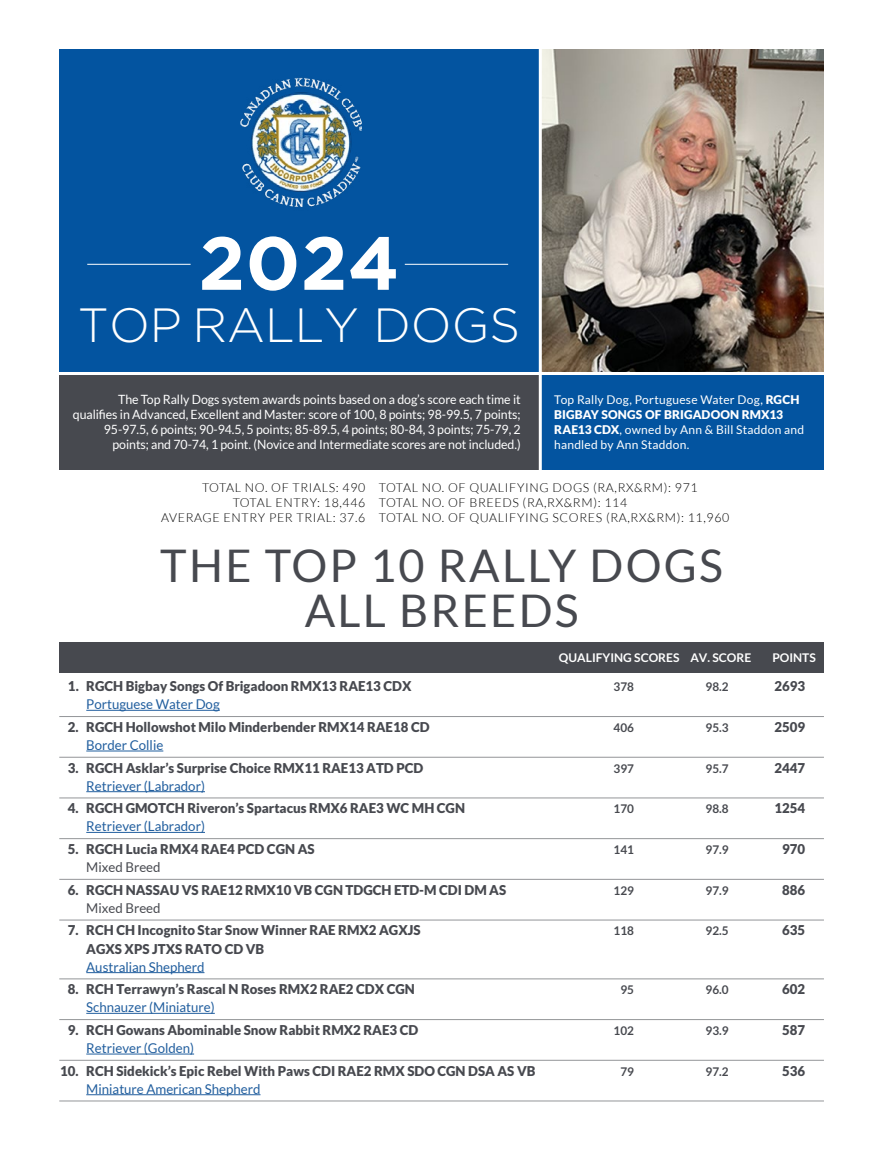
<style>
.page{position:relative;width:878px;height:1161px;background:#fff}
.page>*{position:absolute;margin:0;border:0;box-sizing:border-box;transform-origin:0 0}
.t1{font:700 75px "Gotham";color:#fff}
.t2{font:300 48px "Gotham";color:#fff}
.t3{font:45px/45px "Lato";letter-spacing:.05em;color:#47494f;text-align:center}
.t4{font:900 13.5px "Lato";color:#47494f}
.t5{font:13.5px "Lato";color:#215e9e}
.t6{font:13.5px "Lato";color:#47494f}
.t7{font:12.75px/15px "Lato";letter-spacing:-.005em;color:#fff;text-align:right}
.t8{font:300 12.3px/15.3px "Lato";letter-spacing:.055em;color:#000;text-align:right}
.t9{font:12px/15px "Lato";letter-spacing:.02em;color:#fff}
.t10{font:700 12px "Lato";color:#47494f}
.t11{font:700 12px "Lato";color:#fff}
.s1{font-weight:900}
</style>
<div class="page">
<div style="left:59px;top:642px;width:765px;height:31px;background:#47494f"></div>
<div style="left:59px;top:374px;width:481px;height:96px;background:#47494f"></div>
<div style="left:540px;top:374px;width:284px;height:96px;background:#0354a0"></div>
<hr style="left:48px;top:372px;width:784px;height:3px;background:#fff">
<div style="left:59px;top:50px;width:479px;height:322px;background:#0354a0"></div>
<hr style="left:87px;top:264px;width:104px;height:1px;background:#fff">
<hr style="left:405px;top:264px;width:103px;height:1px;background:#fff">
<img style="left:240px;top:77px;width:122px;height:130px">
<img style="left:542px;top:50px;width:282px;height:322px">
<hr style="left:59px;top:716px;width:765px;height:1px;background:#939598">
<hr style="left:86px;top:710px;width:134px;height:1px;background:#215e9e">
<hr style="left:59px;top:757px;width:765px;height:1px;background:#939598">
<hr style="left:86px;top:751px;width:77px;height:1px;background:#215e9e">
<hr style="left:59px;top:798px;width:765px;height:1px;background:#939598">
<hr style="left:86px;top:791px;width:119px;height:1px;background:#215e9e">
<hr style="left:59px;top:838px;width:765px;height:1px;background:#939598">
<hr style="left:86px;top:832px;width:119px;height:1px;background:#215e9e">
<hr style="left:59px;top:879px;width:765px;height:1px;background:#939598">
<hr style="left:59px;top:920px;width:765px;height:1px;background:#939598">
<hr style="left:59px;top:979px;width:765px;height:1px;background:#939598">
<hr style="left:86px;top:972px;width:118px;height:1px;background:#215e9e">
<hr style="left:59px;top:1019px;width:765px;height:1px;background:#939598">
<hr style="left:86px;top:1013px;width:129px;height:1px;background:#215e9e">
<hr style="left:59px;top:1060px;width:765px;height:1px;background:#939598">
<hr style="left:86px;top:1054px;width:108px;height:1px;background:#215e9e">
<hr style="left:59px;top:1101px;width:765px;height:1px;background:#939598">
<hr style="left:86px;top:1094px;width:174px;height:1px;background:#215e9e">
<svg style="left:538px;top:49px;width:4px;height:421px"></svg>
<h1 class="t1" style="left:198px;top:220px;width:202px">2024</h1>
<h2 class="t2" style="left:78px;top:299px;width:444px">TOP RALLY DOGS</h2>
<p class="t7" style="left:73px;top:392px;width:449px">The Top Rally Dogs system awards points based on a dog’s score each time it qualifies in Advanced, Excellent and Master: score of 100, 8 points; 98-99.5, 7 points; 95-97.5, 6 points; 90-94.5, 5 points; 85-89.5, 4 points; 80-84, 3 points; 75-79, 2 points; and 70-74, 1 point. (Novice and Intermediate scores are not included.)</p>
<p class="t9" style="left:554px;top:392px;width:251px">Top Rally Dog, Portuguese Water Dog, <span class="s1">RGCH BIGBAY SONGS OF BRIGADOON RMX13<br>RAE13 CDX</span>, owned by Ann &amp; Bill Staddon and handled by Ann Staddon.</p>
<p class="t8" style="left:161px;top:480px;width:206px">TOTAL NO. OF TRIALS: 490<br>TOTAL ENTRY: 18,446<br>AVERAGE ENTRY PER TRIAL: 37.6</p>
<p class="t8" style="left:379px;top:480px;width:352px;text-align:left">TOTAL NO. OF QUALIFYING DOGS (RA,RX&amp;RM): 971<br>TOTAL NO. OF BREEDS (RA,RX&amp;RM): 114<br>TOTAL NO. OF QUALIFYING SCORES (RA,RX&amp;RM): 11,960</p>
<h3 class="t3" style="left:160px;top:543px;width:564px">THE TOP 10 RALLY DOGS<br>ALL BREEDS</h3>
<p class="t11" style="left:559px;top:651px;width:194px">QUALIFYING SCORES AV. SCORE</p>
<p class="t11" style="left:772px;top:651px;width:45px">POINTS</p>
<p class="t4" style="left:68px;top:678px;width:345px">1. RGCH Bigbay Songs Of Brigadoon RMX13 RAE13 CDX</p>
<p class="t10" style="left:613px;top:680px;width:22px">378</p>
<p class="t10" style="left:705px;top:680px;width:25px">98.2</p>
<p class="t4" style="left:774px;top:678px;width:32px">2693</p>
<p class="t5" style="left:86px;top:697px;width:135px">Portuguese Water Dog</p>
<p class="t4" style="left:68px;top:719px;width:363px">2. RGCH Hollowshot Milo Minderbender RMX14 RAE18 CD</p>
<p class="t10" style="left:613px;top:721px;width:22px">406</p>
<p class="t10" style="left:705px;top:721px;width:25px">95.3</p>
<p class="t4" style="left:774px;top:719px;width:32px">2509</p>
<p class="t5" style="left:86px;top:738px;width:79px">Border Collie</p>
<p class="t4" style="left:68px;top:760px;width:357px">3. RGCH Asklar’s Surprise Choice RMX11 RAE13 ATD PCD</p>
<p class="t10" style="left:613px;top:761px;width:22px">397</p>
<p class="t10" style="left:705px;top:761px;width:25px">95.7</p>
<p class="t4" style="left:774px;top:760px;width:32px">2447</p>
<p class="t5" style="left:86px;top:778px;width:120px">Retriever (Labrador)</p>
<p class="t4" style="left:68px;top:800px;width:398px">4. RGCH GMOTCH Riveron’s Spartacus RMX6 RAE3 WC MH CGN</p>
<p class="t10" style="left:613px;top:802px;width:22px">170</p>
<p class="t10" style="left:705px;top:802px;width:25px">98.8</p>
<p class="t4" style="left:774px;top:800px;width:32px">1254</p>
<p class="t5" style="left:86px;top:819px;width:120px">Retriever (Labrador)</p>
<p class="t4" style="left:68px;top:841px;width:248px">5. RGCH Lucia RMX4 RAE4 PCD CGN AS</p>
<p class="t10" style="left:613px;top:843px;width:22px">141</p>
<p class="t10" style="left:705px;top:843px;width:25px">97.9</p>
<p class="t4" style="left:782px;top:841px;width:25px">970</p>
<p class="t6" style="left:86px;top:860px;width:76px">Mixed Breed</p>
<p class="t4" style="left:68px;top:882px;width:440px">6. RGCH NASSAU VS RAE12 RMX10 VB CGN TDGCH ETD-M CDI DM AS</p>
<p class="t10" style="left:613px;top:883px;width:22px">129</p>
<p class="t10" style="left:705px;top:883px;width:25px">97.9</p>
<p class="t4" style="left:782px;top:882px;width:25px">886</p>
<p class="t6" style="left:86px;top:900px;width:76px">Mixed Breed</p>
<p class="t4" style="left:68px;top:923px;width:354px">7. RCH CH Incognito Star Snow Winner RAE RMX2 AGXJS</p>
<p class="t10" style="left:613px;top:924px;width:22px">118</p>
<p class="t10" style="left:705px;top:924px;width:25px">92.5</p>
<p class="t4" style="left:782px;top:923px;width:25px">635</p>
<p class="t4" style="left:86px;top:941px;width:179px">AGXS XPS JTXS RATO CD VB</p>
<p class="t5" style="left:86px;top:959px;width:120px">Australian Shepherd</p>
<p class="t4" style="left:68px;top:981px;width:348px">8. RCH Terrawyn’s Rascal N Roses RMX2 RAE2 CDX CGN</p>
<p class="t10" style="left:620px;top:983px;width:15px">95</p>
<p class="t10" style="left:705px;top:983px;width:25px">96.0</p>
<p class="t4" style="left:782px;top:981px;width:25px">602</p>
<p class="t5" style="left:86px;top:1000px;width:130px">Schnauzer (Miniature)</p>
<p class="t4" style="left:68px;top:1022px;width:352px">9. RCH Gowans Abominable Snow Rabbit RMX2 RAE3 CD</p>
<p class="t10" style="left:613px;top:1024px;width:22px">102</p>
<p class="t10" style="left:705px;top:1024px;width:25px">93.9</p>
<p class="t4" style="left:782px;top:1022px;width:25px">587</p>
<p class="t5" style="left:86px;top:1041px;width:109px">Retriever (Golden)</p>
<p class="t4" style="left:60px;top:1063px;width:476px">10. RCH Sidekick’s Epic Rebel With Paws CDI RAE2 RMX SDO CGN DSA AS VB</p>
<p class="t10" style="left:620px;top:1064px;width:15px">79</p>
<p class="t10" style="left:705px;top:1064px;width:25px">97.2</p>
<p class="t4" style="left:782px;top:1063px;width:25px">536</p>
<p class="t5" style="left:86px;top:1081px;width:176px">Miniature American Shepherd</p>
</div>
